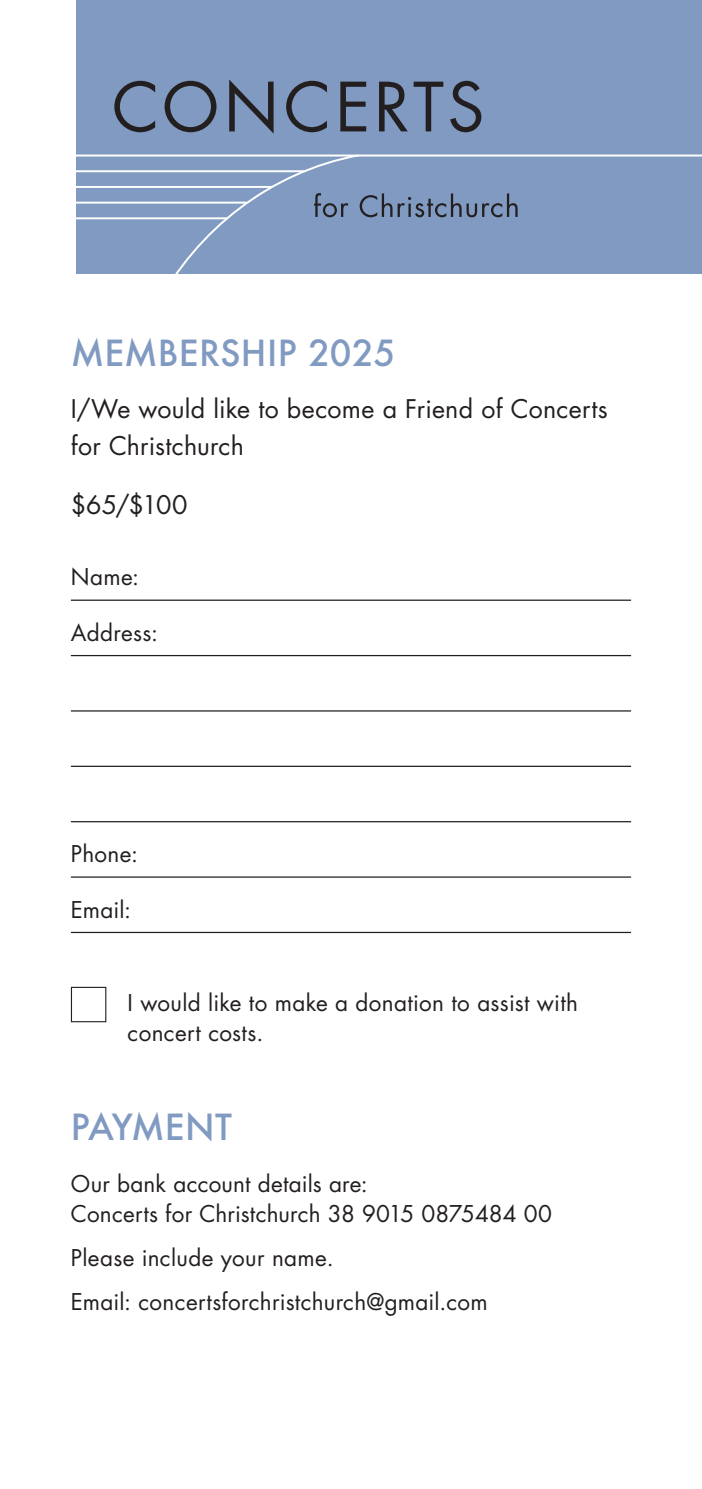
<style>
.page{position:relative;width:702px;height:1489px;background:#fff}
.page>*{position:absolute;margin:0;border:0;box-sizing:border-box;transform-origin:0 0}
.t1{font:500 35px "Futura";letter-spacing:.005em;color:#809ac1}
.t2{font:500 35px "Futura";letter-spacing:-.02em;color:#809ac1}
.t3{font:25px/37.5px "Futura";letter-spacing:.01em;color:#231f20}
.t4{font:22.5px/30px "Futura";letter-spacing:.01em;color:#231f20}
</style>
<div class="page">
<hr style="left:71px;top:599px;width:560px;height:2px;background:#231f20">
<hr style="left:71px;top:655px;width:560px;height:1px;background:#231f20">
<hr style="left:71px;top:710px;width:560px;height:1px;background:#231f20">
<hr style="left:71px;top:765px;width:560px;height:2px;background:#231f20">
<hr style="left:71px;top:821px;width:560px;height:1px;background:#231f20">
<hr style="left:71px;top:876px;width:560px;height:1px;background:#231f20">
<hr style="left:71px;top:931px;width:560px;height:2px;background:#231f20">
<div style="left:71px;top:986px;width:35px;height:36px;border:1px solid #231f20"></div>
<div style="left:77px;top:0;width:625px;height:273px;background:#809ac1"></div>
<hr style="left:0;top:170px;width:305px;height:2px;background:#fff">
<hr style="left:0;top:217px;width:227px;height:2px;background:#fff">
<hr style="left:0;top:186px;width:272px;height:2px;background:#fff">
<hr style="left:0;top:202px;width:246px;height:2px;background:#fff">
<hr style="left:0;top:154px;width:702px;height:2px;background:#fff">
<svg style="left:114px;top:79px;width:367px;height:55px"></svg>
<svg style="left:153px;top:154px;width:364px;height:120px"></svg>
<h1 class="t1" style="left:71px;top:329px;width:326px">MEMBERSHIP 2025</h1>
<p class="t3" style="left:71px;top:390px;width:538px">I/We would like to become a Friend of Concerts for Christchurch</p>
<p class="t3" style="left:71px;top:486px;width:118px">$65/$100</p>
<p class="t4" style="left:71px;top:562px;width:70px">Name:</p>
<p class="t4" style="left:71px;top:617px;width:89px">Address:</p>
<p class="t4" style="left:71px;top:839px;width:69px">Phone:</p>
<p class="t4" style="left:71px;top:894px;width:62px">Email:</p>
<p class="t4" style="left:128px;top:988px;width:452px">I would like to make a donation to assist with concert costs.</p>
<h1 class="t2" style="left:71px;top:1103px;width:163px">PAYMENT</h1>
<p class="t4" style="left:71px;top:1168px;width:482px">Our bank account details are:<br>Concerts for Christchurch 38 9015 0875484 00</p>
<p class="t4" style="left:71px;top:1235px;width:418px;line-height:44.2px">Please include your name.<br>Email: concertsforchristchurch@gmail.com</p>
</div>
